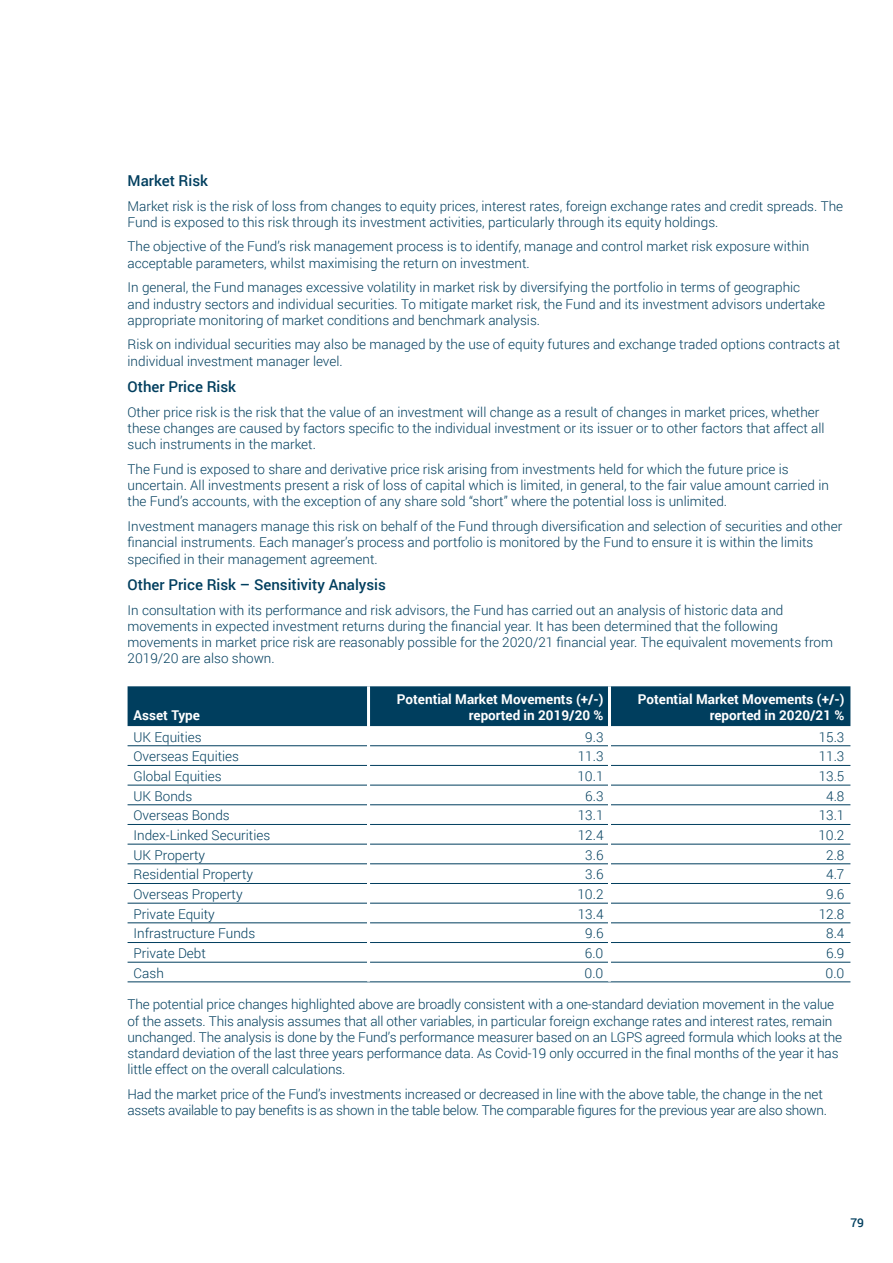
<style>
.page{position:relative;width:893px;height:1263px;background:#fff}
.page>*{position:absolute;margin:0;border:0;box-sizing:border-box;transform-origin:0 0}
.Indented_Body_Copy{font:500 15px "Roboto";color:#003e5e}
.Indented_Body_Copy-2{font:300 13.5px/16.2px "Roboto";color:#003e5e}
.TWPF_Body_Copy{font:300 13.5px "Roboto";color:#003e5e}
.Indented_Body_Copy-3{font:300 13.5px/16.2px "Roboto";letter-spacing:-.02em;color:#003e5e}
.TWPF_Body_Copy-2{font:700 13.5px/16.2px "Roboto";color:#fff;text-align:right}
.t1{font:500 12px "Roboto";color:#003e5e}
</style>
<div class="page">
<div style="left:128px;top:686px;width:722px;height:40px;background:#003e5e"></div>
<hr style="left:128px;top:745px;width:239px;height:1px;background:#003e5e">
<hr style="left:370px;top:745px;width:238px;height:1px;background:#003e5e">
<hr style="left:611px;top:745px;width:239px;height:1px;background:#003e5e">
<hr style="left:128px;top:765px;width:239px;height:1px;background:#003e5e">
<hr style="left:370px;top:765px;width:238px;height:1px;background:#003e5e">
<hr style="left:611px;top:765px;width:239px;height:1px;background:#003e5e">
<hr style="left:128px;top:785px;width:239px;height:1px;background:#003e5e">
<hr style="left:370px;top:785px;width:238px;height:1px;background:#003e5e">
<hr style="left:611px;top:785px;width:239px;height:1px;background:#003e5e">
<hr style="left:128px;top:804px;width:239px;height:1px;background:#003e5e">
<hr style="left:370px;top:804px;width:238px;height:1px;background:#003e5e">
<hr style="left:611px;top:804px;width:239px;height:1px;background:#003e5e">
<hr style="left:128px;top:824px;width:239px;height:1px;background:#003e5e">
<hr style="left:370px;top:824px;width:238px;height:1px;background:#003e5e">
<hr style="left:611px;top:824px;width:239px;height:1px;background:#003e5e">
<hr style="left:128px;top:844px;width:239px;height:1px;background:#003e5e">
<hr style="left:370px;top:844px;width:238px;height:1px;background:#003e5e">
<hr style="left:611px;top:844px;width:239px;height:1px;background:#003e5e">
<hr style="left:128px;top:863px;width:239px;height:1px;background:#003e5e">
<hr style="left:370px;top:863px;width:238px;height:1px;background:#003e5e">
<hr style="left:611px;top:863px;width:239px;height:1px;background:#003e5e">
<hr style="left:128px;top:883px;width:239px;height:1px;background:#003e5e">
<hr style="left:370px;top:883px;width:238px;height:1px;background:#003e5e">
<hr style="left:611px;top:883px;width:239px;height:1px;background:#003e5e">
<hr style="left:128px;top:903px;width:239px;height:1px;background:#003e5e">
<hr style="left:370px;top:903px;width:238px;height:1px;background:#003e5e">
<hr style="left:611px;top:903px;width:239px;height:1px;background:#003e5e">
<hr style="left:128px;top:922px;width:239px;height:1px;background:#003e5e">
<hr style="left:370px;top:922px;width:238px;height:1px;background:#003e5e">
<hr style="left:611px;top:922px;width:239px;height:1px;background:#003e5e">
<hr style="left:128px;top:942px;width:239px;height:1px;background:#003e5e">
<hr style="left:370px;top:942px;width:238px;height:1px;background:#003e5e">
<hr style="left:611px;top:942px;width:239px;height:1px;background:#003e5e">
<hr style="left:128px;top:962px;width:239px;height:1px;background:#003e5e">
<hr style="left:370px;top:962px;width:238px;height:1px;background:#003e5e">
<hr style="left:611px;top:962px;width:239px;height:1px;background:#003e5e">
<hr style="left:128px;top:981px;width:241px;height:1px;background:#003e5e">
<hr style="left:369px;top:981px;width:240px;height:1px;background:#003e5e">
<hr style="left:609px;top:981px;width:241px;height:1px;background:#003e5e">
<hr style="left:367px;top:686px;width:3px;height:40px;background:#fff">
<hr style="left:608px;top:686px;width:3px;height:40px;background:#fff">
<p class="Indented_Body_Copy" style="left:128px;top:170px;width:82px">Market Risk</p>
<p class="Indented_Body_Copy-2" style="left:128px;top:197px;width:717px">Market risk is the risk of loss from changes to equity prices, interest rates, foreign exchange rates and credit spreads. The<br>Fund is exposed to this risk through its investment activities, particularly through its equity holdings.</p>
<p class="Indented_Body_Copy-2" style="left:128px;top:238px;width:683px">The objective of the Fund’s risk management process is to identify, manage and control market risk exposure within acceptable parameters, whilst maximising the return on investment.</p>
<p class="Indented_Body_Copy-2" style="left:128px;top:279px;width:699px">In general, the Fund manages excessive volatility in market risk by diversifying the portfolio in terms of geographic and industry sectors and individual securities. To mitigate market risk, the Fund and its investment advisors undertake appropriate monitoring of market conditions and benchmark analysis.</p>
<p class="Indented_Body_Copy-2" style="left:128px;top:336px;width:714px">Risk on individual securities may also be managed by the use of equity futures and exchange traded options contracts at individual investment manager level.</p>
<p class="Indented_Body_Copy" style="left:128px;top:376px;width:110px">Other Price Risk</p>
<p class="Indented_Body_Copy-2" style="left:128px;top:403px;width:698px">Other price risk is the risk that the value of an investment will change as a result of changes in market prices, whether these changes are caused by factors specific to the individual investment or its issuer or to other factors that affect all such instruments in the market.</p>
<p class="Indented_Body_Copy-2" style="left:128px;top:461px;width:703px">The Fund is exposed to share and derivative price risk arising from investments held for which the future price is uncertain. All investments present a risk of loss of capital which is limited, in general, to the fair value amount carried in the Fund’s accounts, with the exception of any share sold “short” where the potential loss is unlimited.</p>
<p class="Indented_Body_Copy-2" style="left:128px;top:518px;width:716px">Investment managers manage this risk on behalf of the Fund through diversification and selection of securities and other financial instruments. Each manager’s process and portfolio is monitored by the Fund to ensure it is within the limits specified in their management agreement.</p>
<p class="Indented_Body_Copy" style="left:128px;top:574px;width:260px">Other Price Risk – Sensitivity Analysis</p>
<p class="Indented_Body_Copy-2" style="left:128px;top:601px;width:707px">In consultation with its performance and risk advisors, the Fund has carried out an analysis of historic data and movements in expected investment returns during the financial year. It has been determined that the following movements in market price risk are reasonably possible for the 2020/21 financial year. The equivalent movements from 2019/20 are also shown.</p>
<p class="TWPF_Body_Copy-2" style="left:134px;top:707px;width:68px">Asset Type</p>
<p class="TWPF_Body_Copy-2" style="left:397px;top:690px;width:208px">Potential Market Movements (+/-) reported in 2019/20 %</p>
<p class="TWPF_Body_Copy-2" style="left:638px;top:690px;width:208px">Potential Market Movements (+/-) reported in 2020/21 %</p>
<p class="TWPF_Body_Copy" style="left:134px;top:727px;width:70px">UK Equities</p>
<p class="TWPF_Body_Copy" style="left:585px;top:727px;width:20px">9.3</p>
<p class="TWPF_Body_Copy" style="left:819px;top:727px;width:27px">15.3</p>
<p class="TWPF_Body_Copy" style="left:134px;top:747px;width:107px">Overseas Equities</p>
<p class="TWPF_Body_Copy" style="left:578px;top:747px;width:27px">11.3</p>
<p class="TWPF_Body_Copy" style="left:819px;top:747px;width:27px">11.3</p>
<p class="TWPF_Body_Copy" style="left:134px;top:767px;width:90px">Global Equities</p>
<p class="TWPF_Body_Copy" style="left:577px;top:767px;width:28px">10.1</p>
<p class="TWPF_Body_Copy" style="left:819px;top:767px;width:27px">13.5</p>
<p class="TWPF_Body_Copy" style="left:134px;top:786px;width:60px">UK Bonds</p>
<p class="TWPF_Body_Copy" style="left:585px;top:786px;width:20px">6.3</p>
<p class="TWPF_Body_Copy" style="left:826px;top:786px;width:20px">4.8</p>
<p class="TWPF_Body_Copy" style="left:134px;top:806px;width:98px">Overseas Bonds</p>
<p class="TWPF_Body_Copy" style="left:578px;top:806px;width:27px">13.1</p>
<p class="TWPF_Body_Copy" style="left:819px;top:806px;width:27px">13.1</p>
<p class="TWPF_Body_Copy" style="left:134px;top:826px;width:138px">Index-Linked Securities</p>
<p class="TWPF_Body_Copy" style="left:578px;top:826px;width:27px">12.4</p>
<p class="TWPF_Body_Copy" style="left:818px;top:826px;width:28px">10.2</p>
<p class="TWPF_Body_Copy" style="left:134px;top:845px;width:73px">UK Property</p>
<p class="TWPF_Body_Copy" style="left:585px;top:845px;width:20px">3.6</p>
<p class="TWPF_Body_Copy" style="left:826px;top:845px;width:20px">2.8</p>
<p class="TWPF_Body_Copy" style="left:134px;top:865px;width:121px">Residential Property</p>
<p class="TWPF_Body_Copy" style="left:585px;top:865px;width:20px">3.6</p>
<p class="TWPF_Body_Copy" style="left:826px;top:865px;width:20px">4.7</p>
<p class="TWPF_Body_Copy" style="left:134px;top:885px;width:111px">Overseas Property</p>
<p class="TWPF_Body_Copy" style="left:577px;top:885px;width:28px">10.2</p>
<p class="TWPF_Body_Copy" style="left:826px;top:885px;width:20px">9.6</p>
<p class="TWPF_Body_Copy" style="left:134px;top:904px;width:83px">Private Equity</p>
<p class="TWPF_Body_Copy" style="left:578px;top:904px;width:27px">13.4</p>
<p class="TWPF_Body_Copy" style="left:819px;top:904px;width:27px">12.8</p>
<p class="TWPF_Body_Copy" style="left:134px;top:924px;width:123px">Infrastructure Funds</p>
<p class="TWPF_Body_Copy" style="left:585px;top:924px;width:20px">9.6</p>
<p class="TWPF_Body_Copy" style="left:826px;top:924px;width:20px">8.4</p>
<p class="TWPF_Body_Copy" style="left:134px;top:944px;width:74px">Private Debt</p>
<p class="TWPF_Body_Copy" style="left:585px;top:944px;width:20px">6.0</p>
<p class="TWPF_Body_Copy" style="left:826px;top:944px;width:20px">6.9</p>
<p class="TWPF_Body_Copy" style="left:134px;top:963px;width:32px">Cash</p>
<p class="TWPF_Body_Copy" style="left:584px;top:963px;width:20px">0.0</p>
<p class="TWPF_Body_Copy" style="left:825px;top:963px;width:20px">0.0</p>
<p class="Indented_Body_Copy-2" style="left:128px;top:996px;width:716px">The potential price changes highlighted above are broadly consistent with a one-standard deviation movement in the value of the assets. This analysis assumes that all other variables, in particular foreign exchange rates and interest rates, remain unchanged. The analysis is done by the Fund’s performance measurer based on an LGPS agreed formula which looks at the standard deviation of the last three years performance data. As Covid-19 only occurred in the final months of the year it has little effect on the overall calculations.</p>
<p class="Indented_Body_Copy-3" style="left:128px;top:1085px;width:701px">Had the market price of the Fund’s investments increased or decreased in line with the above table, the change in the net assets available to pay benefits is as shown in the table below. The comparable figures for the previous year are also shown.</p>
<p class="t1" style="left:850px;top:1215px;width:15px">79</p>
</div>
